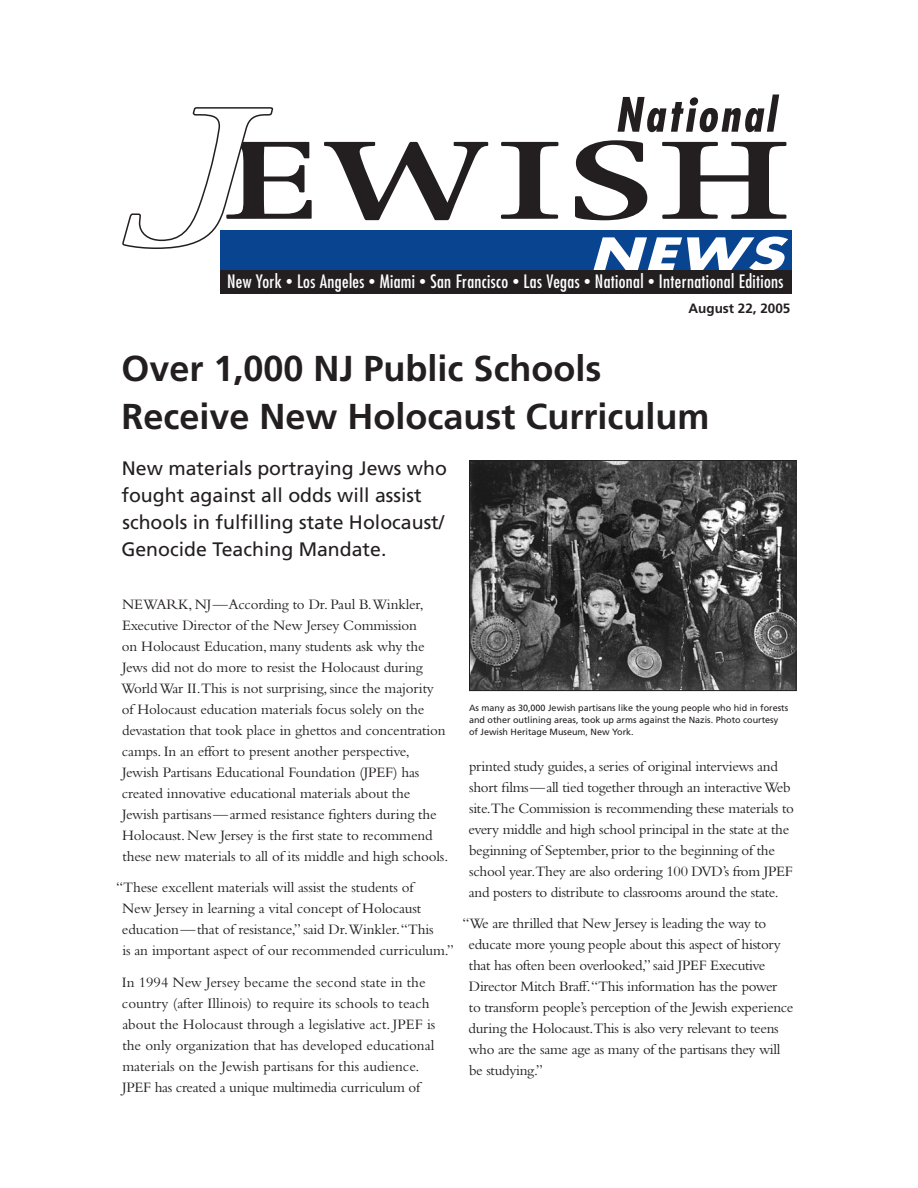
<style>
.page{position:relative;width:918px;height:1188px;background:#fff}
.page>*{position:absolute;margin:0;border:0;box-sizing:border-box;transform-origin:0 0}
.t1{font:700 36px/48px "Frutiger";color:#231f20}
.t2{font:19.5px/27px "Frutiger";color:#231f20}
.t3{font:condensed 18px "Futura";letter-spacing:.02em;color:#fff}
.t4{font:15px/21px "Bembo";letter-spacing:-.01em;color:#231f20}
.t5{font:700 13.5px "Frutiger";color:#231f20}
.t6{font:9px/12px "Frutiger";color:#231f20}
.s1{font-family:"Bembo";font-weight:700;font-stretch:normal}
</style>
<div class="page">
<img style="left:471px;top:462px;width:323px;height:227px">
<div style="left:469px;top:460px;width:327px;height:231px;border:1px solid #231f20"></div>
<div style="left:220px;top:231px;width:572px;height:40px;background:#094491"></div>
<svg style="left:273px;top:140px;width:513px;height:80px"></svg>
<svg style="left:123px;top:107px;width:150px;height:142px"></svg>
<svg style="left:593px;top:237px;width:195px;height:34px"></svg>
<svg style="left:618px;top:94px;width:161px;height:38px"></svg>
<div style="left:220px;top:271px;width:572px;height:23px;background:#231f20"></div>
<p class="t3" style="left:227px;top:270px;width:558px">New York <span class="s1">•</span> Los Angeles <span class="s1">•</span> Miami <span class="s1">•</span> San Francisco <span class="s1">•</span> Las Vegas <span class="s1">•</span> National <span class="s1">•</span> International Editions</p>
<p class="t5" style="left:688px;top:301px;width:104px">August 22, 2005</p>
<h1 class="t1" style="left:122px;top:344px;width:590px">Over 1,000 NJ Public Schools<br>Receive New Holocaust Curriculum</h1>
<h2 class="t2" style="left:121px;top:455px;width:327px">New materials portraying Jews who fought against all odds will assist schools in fulfilling state Holocaust/ Genocide Teaching Mandate.</h2>
<p class="t4" style="left:121px;top:593px;width:329px">NEWARK, NJ — According to Dr. Paul B.Winkler, Executive Director of the New Jersey Commission<br>on Holocaust Education, many students ask why the Jews did not do more to resist the Holocaust during World War II.This is not surprising, since the majority of Holocaust education materials focus solely on the devastation that took place in ghettos and concentration camps. In an effort to present another perspective, Jewish Partisans Educational Foundation (JPEF) has created innovative educational materials about the Jewish partisans — armed resistance fighters during the Holocaust. New Jersey is the first state to recommend these new materials to all of its middle and high schools.</p>
<p class="t4" style="left:122px;top:877px;width:333px;text-indent:-6px">“These excellent materials will assist the students of<br>New Jersey in learning a vital concept of Holocaust education — that of resistance,” said Dr.Winkler.“This<br>is an important aspect of our recommended curriculum.”</p>
<p class="t4" style="left:122px;top:971px;width:315px">In 1994 New Jersey became the second state in the country (after Illinois) to require its schools to teach about the Holocaust through a legislative act. JPEF is the only organization that has developed educational materials on the Jewish partisans for this audience.<br>JPEF has created a unique multimedia curriculum of</p>
<p class="t6" style="left:469px;top:702px;width:321px">As many as 30,000 Jewish partisans like the young people who hid in forests and other outlining areas, took up arms against the Nazis. Photo courtesy of Jewish Heritage Museum, New York.</p>
<p class="t4" style="left:468px;top:755px;width:327px">printed study guides, a series of original interviews and short films — all tied together through an interactive Web site.The Commission is recommending these materials to every middle and high school principal in the state at the beginning of September, prior to the beginning of the school year.They are also ordering 100 DVD’s from JPEF and posters to distribute to classrooms around the state.</p>
<p class="t4" style="left:468px;top:913px;width:327px;text-indent:-6px">“We are thrilled that New Jersey is leading the way to educate more young people about this aspect of history that has often been overlooked,” said JPEF Executive Director Mitch Braff.“This information has the power<br>to transform people’s perception of the Jewish experience during the Holocaust.This is also very relevant to teens who are the same age as many of the partisans they will be studying.”</p>
</div>
